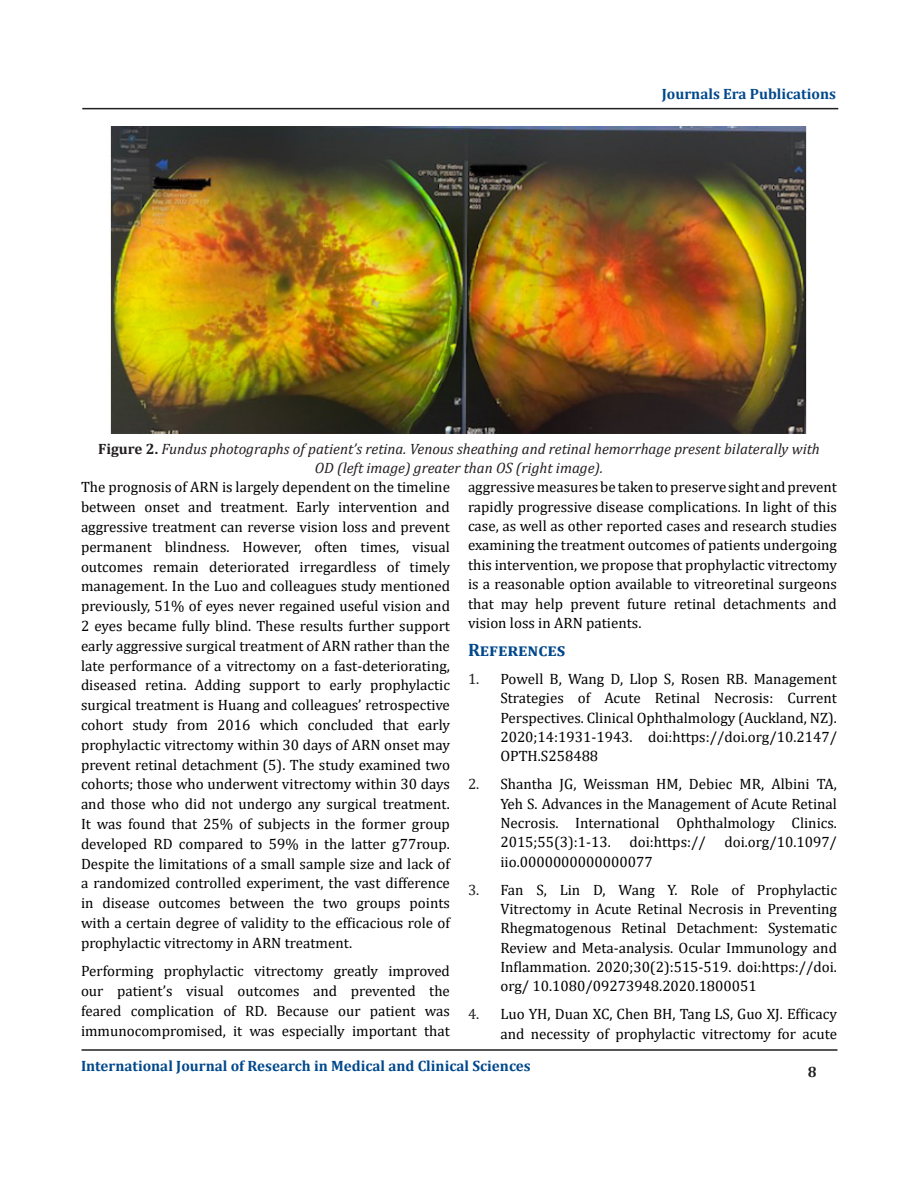
<style>
.page{position:relative;width:918px;height:1188px;background:#fff}
.page>*{position:absolute;margin:0;border:0;box-sizing:border-box;transform-origin:0 0}
.t1{font:700 18px "Cambria";color:#00488b}
.t2{font:15px/19.8px "Cambria";color:#000;text-align:justify}
.t3{font:italic 15px "Cambria";color:#231f20}
.t4{font:700 15px "Cambria";color:#00488b}
.t5{font:700 15px "Cambria";color:#231f20}
.s1{font-weight:700;font-style:normal}
.s2{color:#231f20}
</style>
<div class="page">
<hr style="left:81px;top:1049px;width:756px;height:2px;background:#231f20">
<hr style="left:82px;top:108px;width:756px;height:1px;background:#231f20">
<img style="left:110px;top:126px;width:697px;height:308px">
<p class="t4" style="left:662px;top:84px;width:176px">Journals Era Publications</p>
<p class="t3" style="left:98px;top:438px;width:723px"><span class="s1">Figure 2.</span> Fundus photographs of patient’s retina. Venous sheathing and retinal hemorrhage present bilaterally with</p>
<p class="t3" style="left:315px;top:457px;width:290px">OD (left image) greater than OS (right image).</p>
<p class="t2" style="left:81px;top:477px;width:371px">The prognosis of ARN is largely dependent on the timeline between onset and treatment. Early intervention and aggressive treatment can reverse vision loss and prevent permanent blindness. However, often times, visual outcomes remain deteriorated irregardless of timely management. In the Luo and colleagues study mentioned previously, 51% of eyes never regained useful vision and 2 eyes became fully blind. These results further support early aggressive surgical treatment of ARN rather than the late performance of a vitrectomy on a fast-deteriorating, diseased retina. Adding support to early prophylactic surgical treatment is Huang and colleagues’ retrospective cohort study from 2016 which concluded that early prophylactic vitrectomy within 30 days of ARN onset may prevent retinal detachment (5). The study examined two cohorts; those who underwent vitrectomy within 30 days and those who did not undergo any surgical treatment.<br>It was found that 25% of subjects in the former group developed RD compared to 59% in the latter g77roup.<br>Despite the limitations of a small sample size and lack of a randomized controlled experiment, the vast difference in disease outcomes between the two groups points with a certain degree of validity to the efficacious role of prophylactic vitrectomy in ARN treatment.</p>
<p class="t2" style="left:81px;top:961px;width:370px">Performing prophylactic vitrectomy greatly improved our patient’s visual outcomes and prevented the feared complication of RD. Because our patient was immunocompromised, it was especially important that</p>
<p class="t2" style="left:468px;top:478px;width:371px;line-height:19.4px">aggressive measures be taken to preserve sight and prevent rapidly progressive disease complications. In light of this case, as well as other reported cases and research studies examining the treatment outcomes of patients undergoing this intervention, we propose that prophylactic vitrectomy is a reasonable option available to vitreoretinal surgeons that may help prevent future retinal detachments and vision loss in ARN patients.</p>
<p class="t1" style="left:468px;top:637px;width:99px">References</p>
<p class="t2" style="left:500px;top:669px;width:338px;line-height:19.4px;text-indent:-32px"><span class="s2">1.</span> Powell B, Wang D, Llop S, Rosen RB. Management Strategies of Acute Retinal Necrosis: Current Perspectives. Clinical Ophthalmology (Auckland, NZ).<br>2020;14:1931-1943. doi:https://doi.org/10.2147/ OPTH.S258488</p>
<p class="t2" style="left:500px;top:774px;width:338px;line-height:19.4px;text-indent:-32px"><span class="s2">2.</span> Shantha JG, Weissman HM, Debiec MR, Albini TA, Yeh S. Advances in the Management of Acute Retinal Necrosis. International Ophthalmology Clinics.<br>2015;55(3):1-13. doi:https:// doi.org/10.1097/ iio.0000000000000077</p>
<p class="t2" style="left:500px;top:880px;width:338px;line-height:19.4px;text-indent:-32px"><span class="s2">3.</span> Fan S, Lin D, Wang Y. Role of Prophylactic Vitrectomy in Acute Retinal Necrosis in Preventing Rhegmatogenous Retinal Detachment: Systematic Review and Meta-analysis. Ocular Immunology and Inflammation. 2020;30(2):515-519. doi:https://doi. org/ 10.1080/09273948.2020.1800051</p>
<p class="t2" style="left:468px;top:1004px;width:371px;text-align:right"><span class="s2">4.</span> Luo YH, Duan XC, Chen BH, Tang LS, Guo XJ. Efficacy and necessity of prophylactic vitrectomy for acute</p>
<p class="t4" style="left:81px;top:1055px;width:451px">International Journal of Research in Medical and Clinical Sciences</p>
<p class="t5" style="left:808px;top:1062px;width:10px">8</p>
</div>
